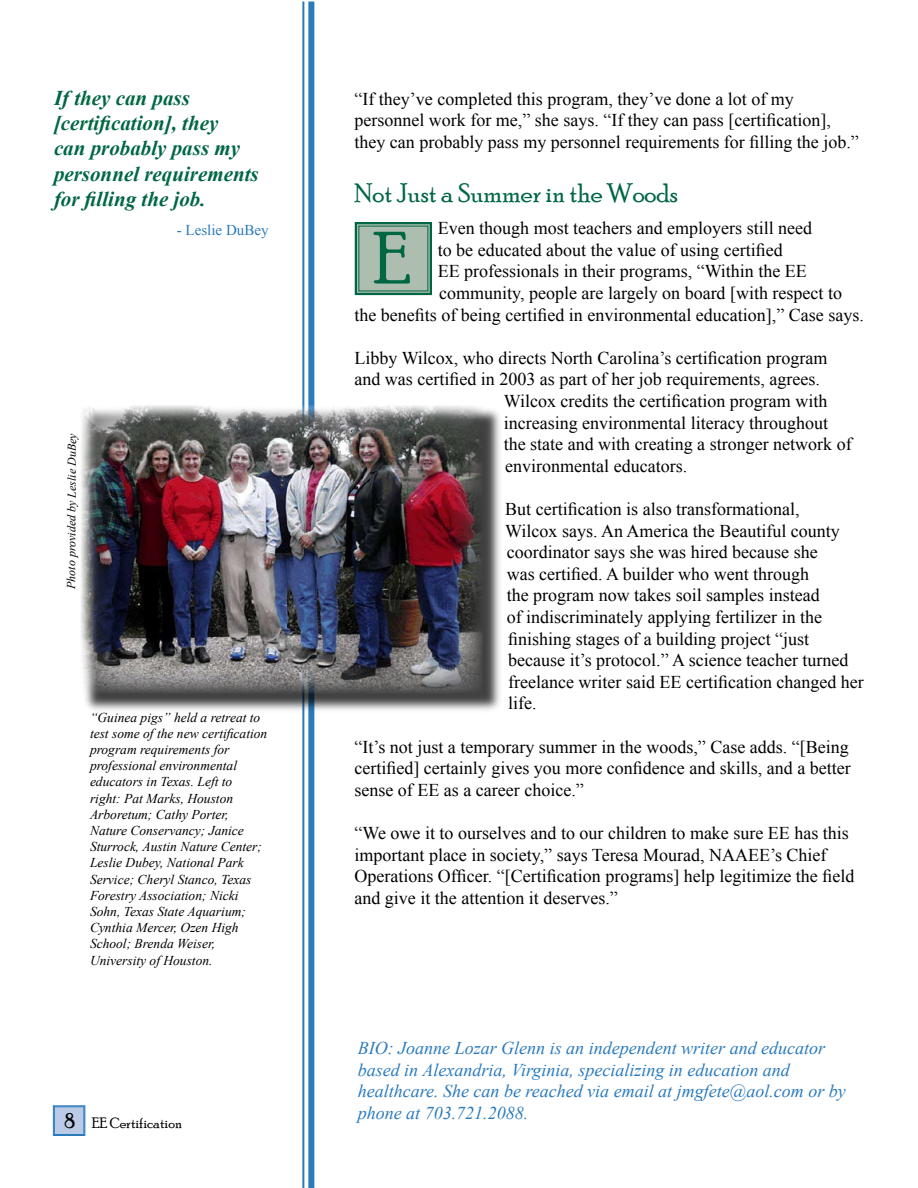
<style>
.page{position:relative;width:918px;height:1188px;background:#fff}
.page>*{position:absolute;margin:0;border:0;box-sizing:border-box;transform-origin:0 0}
.t1{font:72px "Poor Richard";color:#006742}
.t2{font:27px "Poor Richard";color:#006742}
.t3{font:italic 700 21px/25.2px "Times New Roman";color:#006742}
.t4{font:18px/21.6px "Times New Roman";color:#000}
.t5{font:italic 18px/21.6px "Times New Roman";color:#2a7abc}
.t6{font:15px "Poor Richard";color:#000}
.t7{font:15px "Times New Roman";color:#2a7abc}
.t8{font:italic 13.5px/16.2px "Times New Roman";color:#000}
.t9{font:italic 12px "Times New Roman";letter-spacing:-.01em;color:#000}
.s1{font-size:21px}
</style>
<div class="page">
<svg style="left:53px;top:1105px;width:33px;height:31px"></svg>
<div style="left:54px;top:1107px;width:30px;height:28px;border:1px solid #2a7abc"></div>
<div style="left:308px;top:2px;width:6px;height:1186px;background:#2a7abc"></div>
<hr style="left:302px;top:2px;width:2px;height:1186px;background:#2a7abc">
<svg style="left:354px;top:222px;width:78px;height:74px;background:#92b1a0"></svg>
<div style="left:82px;top:406px;width:421px;height:307px;background:#000;opacity:.75"></div>
<img style="left:81px;top:405px;width:402px;height:288px">
<p class="t3" style="left:54px;top:85px;width:206px">If they can pass [certification], they<br>can probably pass my personnel requirements for filling the job.</p>
<p class="t7" style="left:177px;top:219px;width:93px">- Leslie DuBey</p>
<p class="t9" style="left:63px;top:589px;width:158px;rotate:-90deg">Photo provided by Leslie DuBey</p>
<p class="t8" style="left:90px;top:709px;width:179px">“Guinea pigs” held a retreat to test some of the new certification program requirements for professional environmental educators in Texas. Left to<br>right: Pat Marks, Houston<br>Arboretum; Cathy Porter,<br>Nature Conservancy; Janice<br>Sturrock, Austin Nature Center;<br>Leslie Dubey, National Park<br>Service; Cheryl Stanco, Texas<br>Forestry Association; Nicki<br>Sohn, Texas State Aquarium;<br>Cynthia Mercer, Ozen High<br>School; Brenda Weiser,<br>University of Houston.</p>
<p class="t6" style="left:65px;top:1114px;width:119px"><span class="s1">8</span> EE Certification</p>
<p class="t4" style="left:354px;top:88px;width:506px">“If they’ve completed this program, they’ve done a lot of my personnel work for me,” she says. “If they can pass [certification], they can probably pass my personnel requirements for filling the job.”</p>
<h2 class="t2" style="left:354px;top:177px;width:325px">Not Just a Summer in the Woods</h2>
<p class="t4" style="left:438px;top:217px;width:376px">Even though most teachers and employers still need</p>
<p class="t4" style="left:438px;top:239px;width:346px">to be educated about the value of using certified</p>
<p class="t4" style="left:438px;top:260px;width:371px">EE professionals in their programs, “Within the EE</p>
<p class="t4" style="left:439px;top:282px;width:404px">community, people are largely on board [with respect to</p>
<p class="t4" style="left:354px;top:304px;width:511px">the benefits of being certified in environmental education],” Case says.</p>
<p class="t4" style="left:354px;top:347px;width:474px">Libby Wilcox, who directs North Carolina’s certification program</p>
<p class="t4" style="left:354px;top:368px;width:467px">and was certified in 2003 as part of her job requirements, agrees.</p>
<p class="t4" style="left:504px;top:390px;width:325px">Wilcox credits the certification program with</p>
<p class="t4" style="left:504px;top:412px;width:326px">increasing environmental literacy throughout</p>
<p class="t4" style="left:504px;top:433px;width:349px">the state and with creating a stronger network of</p>
<p class="t4" style="left:505px;top:455px;width:183px">environmental educators.</p>
<p class="t4" style="left:505px;top:498px;width:360px">But certification is also transformational,<br>Wilcox says. An America the Beautiful county coordinator says she was hired because she<br>was certified. A builder who went through<br>the program now takes soil samples instead<br>of indiscriminately applying fertilizer in the finishing stages of a building project “just because it’s protocol.” A science teacher turned freelance writer said EE certification changed her life.</p>
<p class="t4" style="left:354px;top:736px;width:498px;text-align:justify">“It’s not just a temporary summer in the woods,” Case adds. “[Being certified] certainly gives you more confidence and skills, and a better sense of EE as a career choice.”</p>
<p class="t4" style="left:354px;top:822px;width:501px">“We owe it to ourselves and to our children to make sure EE has this important place in society,” says Teresa Mourad, NAAEE’s Chief Operations Officer. “[Certification programs] help legitimize the field and give it the attention it deserves.”</p>
<h1 class="t1" style="left:373px;top:217px;width:38px">E</h1>
<p class="t5" style="left:358px;top:1037px;width:490px">BIO: Joanne Lozar Glenn is an independent writer and educator based in Alexandria, Virginia, specializing in education and healthcare. She can be reached via email at jmgfete@aol.com or by phone at 703.721.2088.</p>
</div>
